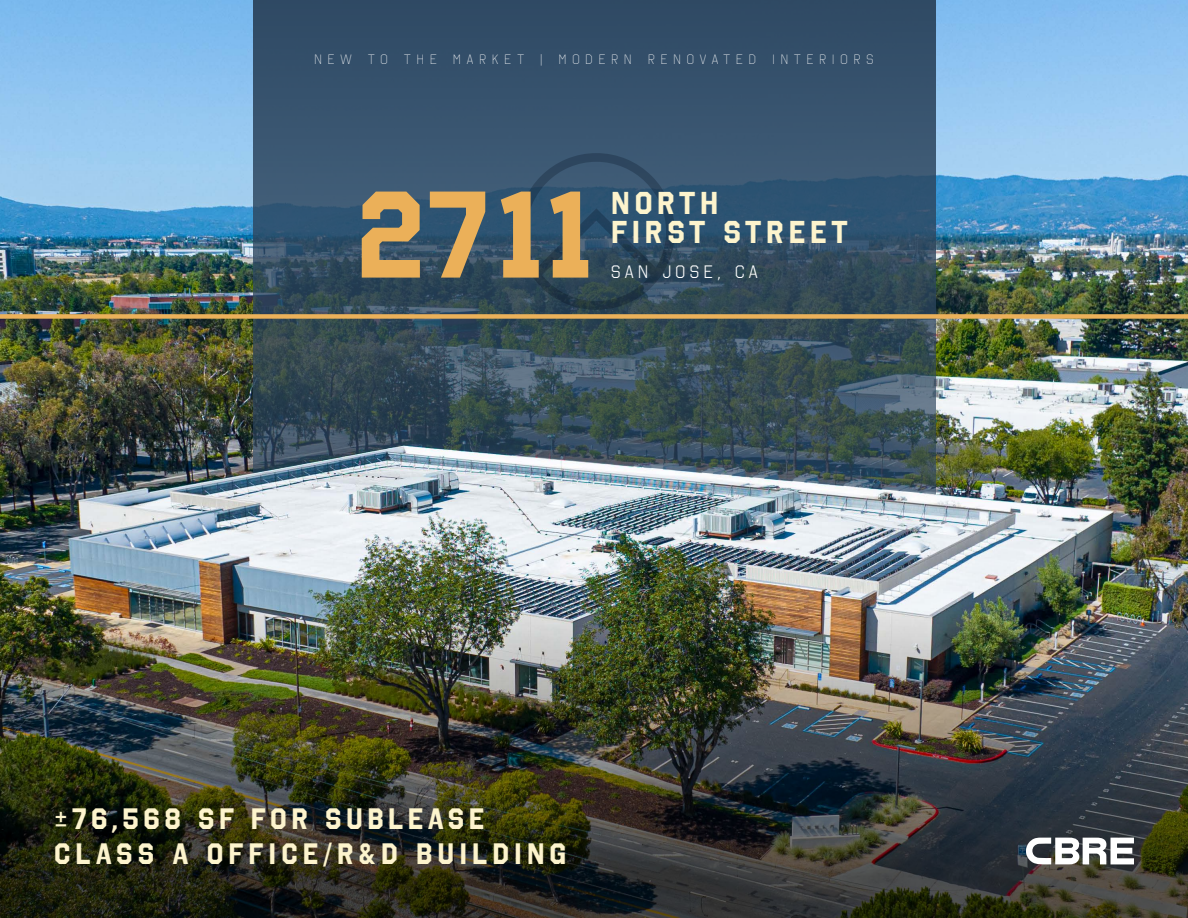
<style>
.page{position:relative;width:1188px;height:918px;background:#fff}
.page>*{position:absolute;margin:0;border:0;box-sizing:border-box;transform-origin:0 0}
.t1{font:700 122.85px "Octin College Rg";color:#ebb059}
.t2{font:700 31.65px/29.4px "Octin College Rg";letter-spacing:.15em;color:#fdf4cd}
.t3{font:700 29.55px/35.4px "Octin College Rg";letter-spacing:.17em;color:#fdf4cd}
.t4{font:18px "Octin College Bk";letter-spacing:.25em;color:#fff}
.t5{font:13.5px "Octin College Lt";letter-spacing:.45em;color:#fff}
</style>
<div class="page">
<img style="left:0;top:0;width:1188px;height:582px">
<svg style="left:253px;top:0;width:682px;height:445px;background:#354f63"></svg>
<img style="left:69px;top:445px;width:1044px;height:137px">
<img style="left:0;top:582px;width:1188px;height:336px">
<svg style="left:1026px;top:838px;width:108px;height:26px"></svg>
<svg style="left:518px;top:153px;width:157px;height:157px;background:#2f4c63"></svg>
<div style="left:0;top:314px;width:1188px;height:5px;background:#ebb15a"></div>
<p class="t5" style="left:314px;top:51px;width:561px">NEW TO THE MARKET | MODERN RENOVATED INTERIORS</p>
<h1 class="t1" style="left:356px;top:165px;width:239px">2711</h1>
<p class="t2" style="left:611px;top:188px;width:238px">NORTH<br>FIRST STREET</p>
<p class="t4" style="left:611px;top:261px;width:148px">SAN JOSE, CA</p>
<p class="t3" style="left:54px;top:801px;width:514px">±76,568 SF FOR SUBLEASE<br>CLASS A OFFICE/R&amp;D BUILDING</p>
</div>
